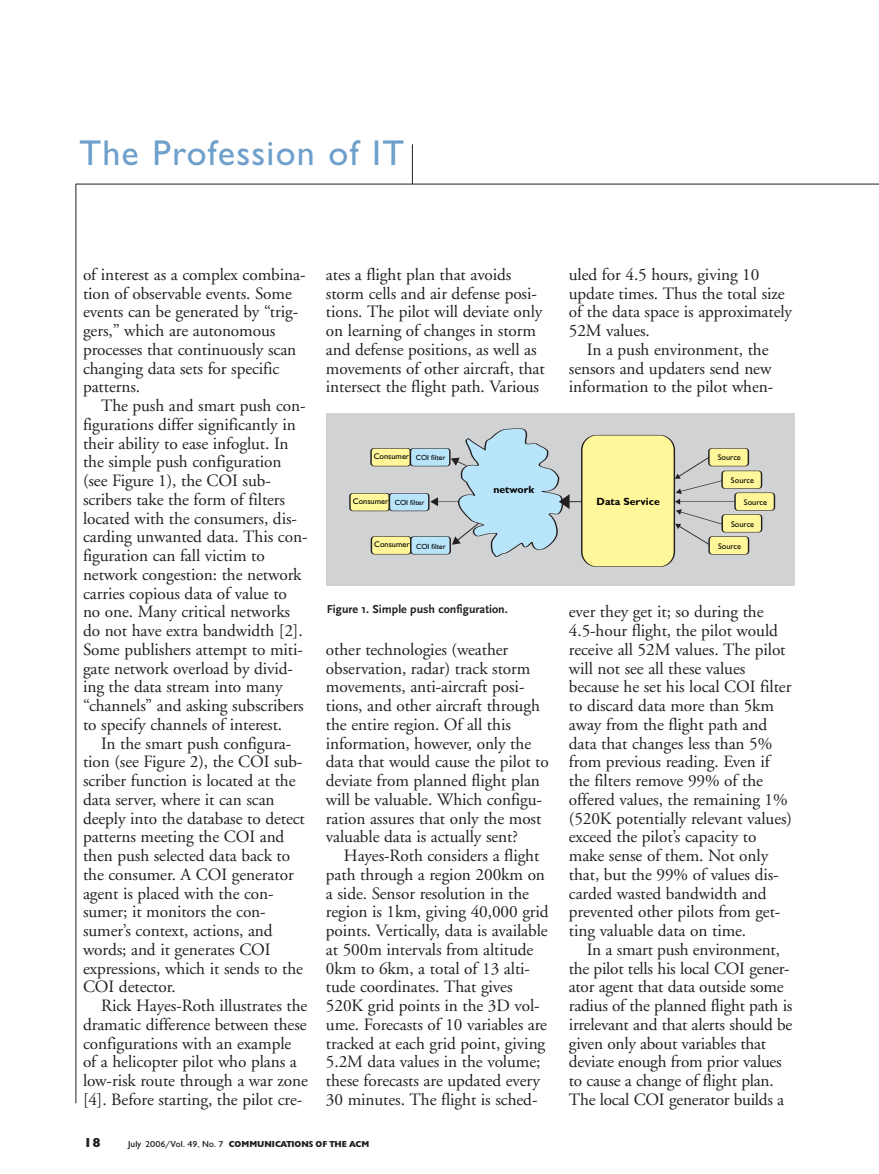
<style>
.page{position:relative;width:879px;height:1174px;background:#fff}
.page>*{position:absolute;margin:0;border:0;box-sizing:border-box;transform-origin:0 0}
.t1{font:36px "Gill Sans";letter-spacing:.035em;color:#6fa0cb}
.t2{font:700 18px "Gill Sans";letter-spacing:-.01em;color:#231f20}
.t3{font:17.25px/18.8px "Adobe Garamond";letter-spacing:-.005em;color:#231f20}
.t4{font:900 13.5px "Gill";color:#231f20}
.t5{font:700 12px "Scala Sans";color:#231f20}
.t6{font:700 10.5px "Gill Sans";color:#000}
.t7{font:900 9px "Gill";color:#231f20}
.t8{font:8.25px "Gill Sans";color:#000}
.t9{font:7.5px "Gill Sans";color:#000}
.s1{font-weight:400}
</style>
<div class="page">
<hr style="left:76px;top:184px;width:802px;height:1px;background:#231f20">
<hr style="left:412px;top:144px;width:1px;height:40px;background:#231f20">
<hr style="left:76px;top:184px;width:1px;height:919px;background:#231f20">
<div style="left:326px;top:413px;width:468px;height:173px;background:#d1d2d4"></div>
<div style="left:581px;top:435px;width:93px;height:132px;background:#fff79a;border-radius:15px"></div>
<div style="left:581px;top:435px;width:93px;height:132px;border:1px solid #231f20;border-radius:15px"></div>
<div style="left:708px;top:448px;width:40px;height:18px;background:#fff79a;border-radius:3px"></div>
<div style="left:708px;top:448px;width:40px;height:18px;border:1px solid #231f20;border-radius:3px"></div>
<div style="left:371px;top:448px;width:39px;height:18px;background:#fff79a;border-radius:3px"></div>
<div style="left:370px;top:448px;width:40px;height:18px;border:1px solid #231f20;border-radius:3px"></div>
<div style="left:410px;top:448px;width:39px;height:18px;background:#b9e5fa;border-radius:3px"></div>
<div style="left:410px;top:448px;width:40px;height:18px;border:1px solid #231f20;border-radius:3px"></div>
<div style="left:350px;top:493px;width:39px;height:18px;background:#fff79a;border-radius:3px"></div>
<div style="left:349px;top:493px;width:40px;height:18px;border:1px solid #231f20;border-radius:3px"></div>
<div style="left:389px;top:493px;width:39px;height:18px;background:#b9e5fa;border-radius:3px"></div>
<div style="left:389px;top:493px;width:40px;height:18px;border:1px solid #231f20;border-radius:3px"></div>
<div style="left:371px;top:537px;width:39px;height:17px;background:#fff79a;border-radius:3px"></div>
<div style="left:371px;top:536px;width:40px;height:19px;border:1px solid #231f20;border-radius:3px"></div>
<div style="left:410px;top:537px;width:40px;height:17px;background:#b9e5fa;border-radius:3px"></div>
<div style="left:410px;top:536px;width:40px;height:19px;border:1px solid #231f20;border-radius:3px"></div>
<div style="left:721px;top:471px;width:40px;height:18px;background:#fff79a;border-radius:3px"></div>
<div style="left:721px;top:471px;width:40px;height:18px;border:1px solid #231f20;border-radius:3px"></div>
<div style="left:734px;top:493px;width:40px;height:17px;background:#fff79a;border-radius:3px"></div>
<div style="left:734px;top:492px;width:40px;height:19px;border:1px solid #231f20;border-radius:3px"></div>
<div style="left:721px;top:515px;width:40px;height:17px;background:#fff79a;border-radius:3px"></div>
<div style="left:721px;top:514px;width:40px;height:19px;border:1px solid #231f20;border-radius:3px"></div>
<div style="left:708px;top:537px;width:40px;height:17px;background:#fff79a;border-radius:3px"></div>
<div style="left:708px;top:536px;width:40px;height:19px;border:1px solid #231f20;border-radius:3px"></div>
<svg style="left:430px;top:428px;width:151px;height:129px"></svg>
<hr style="left:679px;top:501px;width:55px;height:1px;background:#231f20">
<svg style="left:674px;top:457px;width:49px;height:88px"></svg>
<h1 class="t1" style="left:79px;top:140px;width:326px">The Profession of IT</h1>
<p class="t3" style="left:83px;top:266px;width:224px">of interest as a complex combina&shy;tion of observable events. Some events can be generated by “trig&shy;gers,” which are autonomous processes that continuously scan changing data sets for specific patterns.</p>
<p class="t3" style="left:83px;top:398px;width:226px;text-indent:18px">The push and smart push con&shy;figurations differ significantly in their ability to ease infoglut. In the simple push configuration (see Figure 1), the COI sub&shy;scribers take the form of filters located with the consumers, dis&shy;carding unwanted data. This con&shy;figuration can fall victim to network congestion: the network carries copious data of value to no one. Many critical networks do not have extra bandwidth [2].<br>Some publishers attempt to miti&shy;gate network overload by divid&shy;ing the data stream into many “channels” and asking subscribers to specify channels of interest.</p>
<p class="t3" style="left:83px;top:735px;width:223px;text-indent:18px">In the smart push configura&shy;tion (see Figure 2), the COI sub&shy;scriber function is located at the data server, where it can scan deeply into the database to detect patterns meeting the COI and then push selected data back to the consumer. A COI generator agent is placed with the con&shy;sumer; it monitors the con&shy;sumer’s context, actions, and words; and it generates COI expressions, which it sends to the<br>COI detector.</p>
<p class="t3" style="left:83px;top:998px;width:226px;text-indent:18px">Rick Hayes-Roth illustrates the dramatic difference between these configurations with an example of a helicopter pilot who plans a low-risk route through a war zone [4]. Before starting, the pilot cre-</p>
<p class="t3" style="left:326px;top:266px;width:220px">ates a flight plan that avoids storm cells and air defense posi&shy;tions. The pilot will deviate only on learning of changes in storm and defense positions, as well as movements of other aircraft, that intersect the flight path. Various</p>
<p class="t8" style="left:373px;top:453px;width:37px">Consumer</p>
<p class="t9" style="left:421px;top:455px;width:26px">OI filter</p>
<p class="t9" style="left:352px;top:500px;width:73px"><sup>Consumer</sup> COI filter</p>
<p class="t9" style="left:374px;top:543px;width:73px"><sup>Consumer</sup> COI filter</p>
<p class="t6" style="left:493px;top:486px;width:42px">network</p>
<p class="t3" style="left:568px;top:266px;width:225px">uled for 4.5 hours, giving 10 update times. Thus the total size of the data space is approximately<br>52M values.</p>
<p class="t3" style="left:568px;top:341px;width:206px;text-indent:18px">In a push environment, the sensors and updaters send new information to the pilot when-</p>
<p class="t6" style="left:596px;top:497px;width:65px">Data Service</p>
<p class="t8" style="left:717px;top:455px;width:25px">Source</p>
<p class="t8" style="left:730px;top:477px;width:25px">Source</p>
<p class="t8" style="left:747px;top:499px;width:21px">ource</p>
<p class="t8" style="left:734px;top:521px;width:21px">ource</p>
<p class="t8" style="left:717px;top:543px;width:25px">Source</p>
<p class="t5" style="left:326px;top:602px;width:182px">Figure 1. Simple push configuration.</p>
<p class="t3" style="left:568px;top:604px;width:225px">ever they get it; so during the<br>4.5-hour flight, the pilot would receive all 52M values. The pilot will not see all these values because he set his local COI filter to discard data more than 5km away from the flight path and data that changes less than 5% from previous reading. Even if the filters remove 99% of the offered values, the remaining 1% (520K potentially relevant values) exceed the pilot’s capacity to make sense of them. Not only that, but the 99% of values dis&shy;carded wasted bandwidth and prevented other pilots from get&shy;ting valuable data on time.</p>
<p class="t3" style="left:568px;top:941px;width:225px;text-indent:18px">In a smart push environment, the pilot tells his local COI gener&shy;ator agent that data outside some radius of the planned flight path is irrelevant and that alerts should be given only about variables that deviate enough from prior values to cause a change of flight plan.<br>The local COI generator builds a</p>
<p class="t3" style="left:326px;top:641px;width:224px">other technologies (weather observation, radar) track storm movements, anti-aircraft posi&shy;tions, and other aircraft through the entire region. Of all this information, however, only the data that would cause the pilot to deviate from planned flight plan will be valuable. Which configu&shy;ration assures that only the most valuable data is actually sent?</p>
<p class="t3" style="left:326px;top:848px;width:224px;text-indent:18px">Hayes-Roth considers a flight path through a region 200km on a side. Sensor resolution in the region is 1km, giving 40,000 grid points. Vertically, data is available at 500m intervals from altitude<br>0km to 6km, a total of 13 alti&shy;tude coordinates. That gives<br>520K grid points in the 3D vol&shy;ume. Forecasts of 10 variables are tracked at each grid point, giving<br>5.2M data values in the volume; these forecasts are updated every<br>30 minutes. The flight is sched-</p>
<p class="t2" style="left:404px;top:667px;width:310px">Profession of IT (Denning) fig 1 (7/06)</p>
<p class="t4" style="left:83px;top:1138px;width:19px">18</p>
<p class="t7" style="left:128px;top:1141px;width:243px"><span class="s1">July 2006/Vol. 49, No. 7</span> COMMUNICATIONS OF THE ACM</p>
</div>
